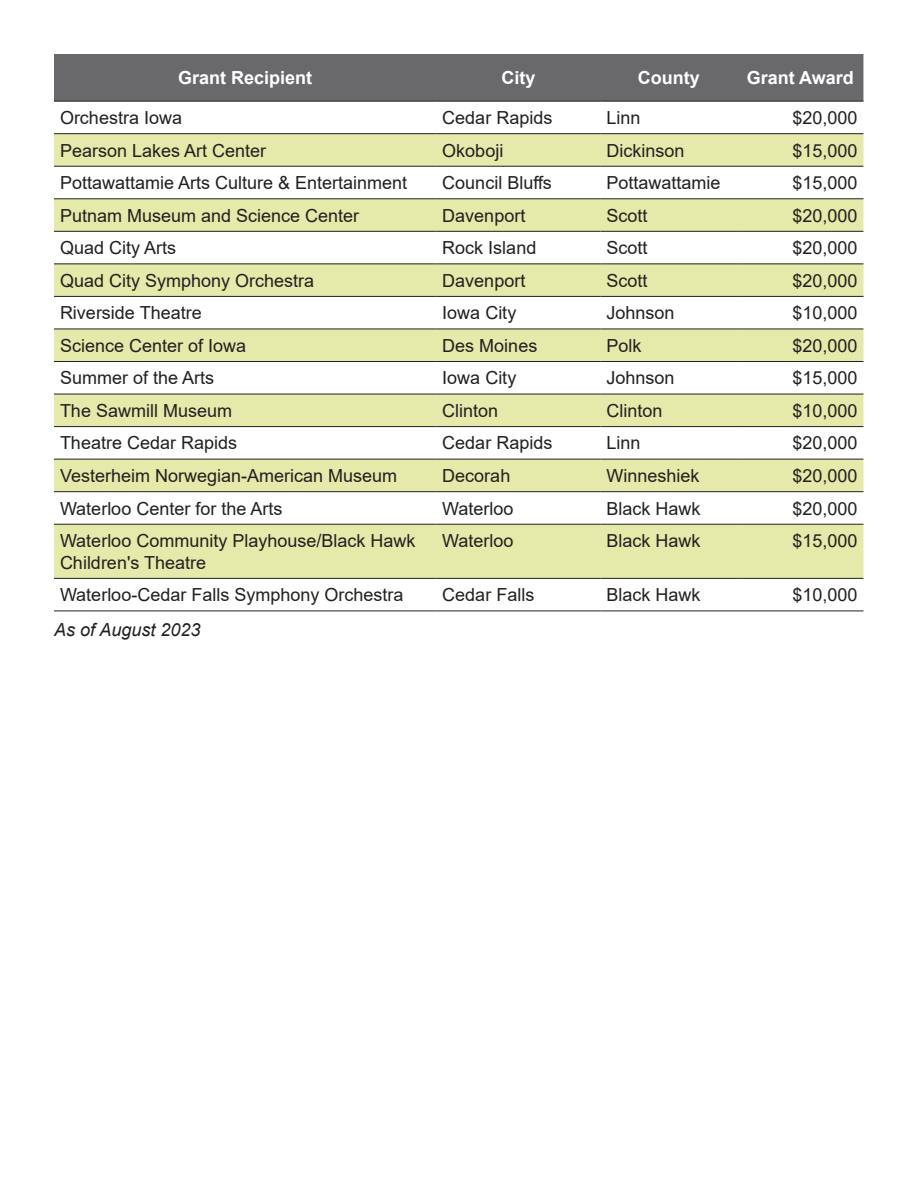
<style>
.page{position:relative;width:918px;height:1188px;background:#fff}
.page>*{position:absolute;margin:0;border:0;box-sizing:border-box;transform-origin:0 0}
.t1{font:18px/21.6px "Arial";color:#231f20}
.t2{font:700 18px "Arial";color:#fff}
.t3{font:italic 18px "Arial";color:#231f20}
</style>
<div class="page">
<div style="left:54px;top:54px;width:809px;height:47px;background:#69696c"></div>
<svg style="left:54px;top:134px;width:809px;height:444px;fill:#e5e9a9"></svg>
<hr style="left:54px;top:101px;width:382px;height:1px;background:#231f20">
<hr style="left:436px;top:101px;width:164px;height:1px;background:#231f20">
<hr style="left:600px;top:101px;width:137px;height:1px;background:#231f20">
<hr style="left:737px;top:101px;width:126px;height:1px;background:#231f20">
<hr style="left:54px;top:133px;width:382px;height:1px;background:#231f20">
<hr style="left:436px;top:133px;width:164px;height:1px;background:#231f20">
<hr style="left:600px;top:133px;width:137px;height:1px;background:#231f20">
<hr style="left:737px;top:133px;width:126px;height:1px;background:#231f20">
<hr style="left:54px;top:166px;width:382px;height:1px;background:#231f20">
<hr style="left:436px;top:166px;width:164px;height:1px;background:#231f20">
<hr style="left:600px;top:166px;width:137px;height:1px;background:#231f20">
<hr style="left:737px;top:166px;width:126px;height:1px;background:#231f20">
<hr style="left:54px;top:198px;width:382px;height:1px;background:#231f20">
<hr style="left:436px;top:198px;width:164px;height:1px;background:#231f20">
<hr style="left:600px;top:198px;width:137px;height:1px;background:#231f20">
<hr style="left:737px;top:198px;width:126px;height:1px;background:#231f20">
<hr style="left:54px;top:231px;width:382px;height:1px;background:#231f20">
<hr style="left:436px;top:231px;width:164px;height:1px;background:#231f20">
<hr style="left:600px;top:231px;width:137px;height:1px;background:#231f20">
<hr style="left:737px;top:231px;width:126px;height:1px;background:#231f20">
<hr style="left:54px;top:263px;width:382px;height:1px;background:#231f20">
<hr style="left:436px;top:263px;width:164px;height:1px;background:#231f20">
<hr style="left:600px;top:263px;width:137px;height:1px;background:#231f20">
<hr style="left:737px;top:263px;width:126px;height:1px;background:#231f20">
<hr style="left:54px;top:296px;width:382px;height:1px;background:#231f20">
<hr style="left:436px;top:296px;width:164px;height:1px;background:#231f20">
<hr style="left:600px;top:296px;width:137px;height:1px;background:#231f20">
<hr style="left:737px;top:296px;width:126px;height:1px;background:#231f20">
<hr style="left:54px;top:329px;width:382px;height:1px;background:#231f20">
<hr style="left:436px;top:329px;width:164px;height:1px;background:#231f20">
<hr style="left:600px;top:329px;width:137px;height:1px;background:#231f20">
<hr style="left:737px;top:329px;width:126px;height:1px;background:#231f20">
<hr style="left:54px;top:361px;width:382px;height:1px;background:#231f20">
<hr style="left:436px;top:361px;width:164px;height:1px;background:#231f20">
<hr style="left:600px;top:361px;width:137px;height:1px;background:#231f20">
<hr style="left:737px;top:361px;width:126px;height:1px;background:#231f20">
<hr style="left:54px;top:394px;width:382px;height:1px;background:#231f20">
<hr style="left:436px;top:394px;width:164px;height:1px;background:#231f20">
<hr style="left:600px;top:394px;width:137px;height:1px;background:#231f20">
<hr style="left:737px;top:394px;width:126px;height:1px;background:#231f20">
<hr style="left:54px;top:426px;width:382px;height:1px;background:#231f20">
<hr style="left:436px;top:426px;width:164px;height:1px;background:#231f20">
<hr style="left:600px;top:426px;width:137px;height:1px;background:#231f20">
<hr style="left:737px;top:426px;width:126px;height:1px;background:#231f20">
<hr style="left:54px;top:459px;width:382px;height:1px;background:#231f20">
<hr style="left:436px;top:459px;width:164px;height:1px;background:#231f20">
<hr style="left:600px;top:459px;width:137px;height:1px;background:#231f20">
<hr style="left:737px;top:459px;width:126px;height:1px;background:#231f20">
<hr style="left:54px;top:491px;width:382px;height:1px;background:#231f20">
<hr style="left:436px;top:491px;width:164px;height:1px;background:#231f20">
<hr style="left:600px;top:491px;width:137px;height:1px;background:#231f20">
<hr style="left:737px;top:491px;width:126px;height:1px;background:#231f20">
<hr style="left:54px;top:524px;width:382px;height:1px;background:#231f20">
<hr style="left:436px;top:524px;width:164px;height:1px;background:#231f20">
<hr style="left:600px;top:524px;width:137px;height:1px;background:#231f20">
<hr style="left:737px;top:524px;width:126px;height:1px;background:#231f20">
<hr style="left:54px;top:578px;width:382px;height:1px;background:#231f20">
<hr style="left:436px;top:578px;width:164px;height:1px;background:#231f20">
<hr style="left:600px;top:578px;width:137px;height:1px;background:#231f20">
<hr style="left:737px;top:578px;width:126px;height:1px;background:#231f20">
<hr style="left:54px;top:611px;width:382px;height:1px;background:#231f20">
<hr style="left:436px;top:611px;width:164px;height:1px;background:#231f20">
<hr style="left:600px;top:611px;width:137px;height:1px;background:#231f20">
<hr style="left:737px;top:611px;width:126px;height:1px;background:#231f20">
<p class="t2" style="left:178px;top:65px;width:136px">Grant Recipient</p>
<p class="t2" style="left:501px;top:65px;width:36px">City</p>
<p class="t2" style="left:638px;top:65px;width:63px">County</p>
<p class="t2" style="left:747px;top:65px;width:109px">Grant Award</p>
<p class="t1" style="left:60px;top:107px;width:124px">Orchestra Iowa</p>
<p class="t1" style="left:442px;top:107px;width:112px">Cedar Rapids</p>
<p class="t1" style="left:606px;top:107px;width:36px">Linn</p>
<p class="t1" style="left:792px;top:107px;width:67px">$20,000</p>
<p class="t1" style="left:60px;top:139px;width:208px">Pearson Lakes Art Center</p>
<p class="t1" style="left:442px;top:139px;width:63px">Okoboji</p>
<p class="t1" style="left:606px;top:139px;width:80px">Dickinson</p>
<p class="t1" style="left:792px;top:139px;width:67px">$15,000</p>
<p class="t1" style="left:60px;top:172px;width:349px">Pottawattamie Arts Culture &amp; Entertainment</p>
<p class="t1" style="left:442px;top:172px;width:111px">Council Bluffs</p>
<p class="t1" style="left:606px;top:172px;width:116px">Pottawattamie</p>
<p class="t1" style="left:792px;top:172px;width:67px">$15,000</p>
<p class="t1" style="left:60px;top:204px;width:301px">Putnam Museum and Science Center</p>
<p class="t1" style="left:442px;top:204px;width:85px">Davenport</p>
<p class="t1" style="left:606px;top:204px;width:43px">Scott</p>
<p class="t1" style="left:792px;top:204px;width:67px">$20,000</p>
<p class="t1" style="left:60px;top:237px;width:118px">Quad City Arts</p>
<p class="t1" style="left:442px;top:237px;width:96px">Rock Island</p>
<p class="t1" style="left:606px;top:237px;width:43px">Scott</p>
<p class="t1" style="left:792px;top:237px;width:67px">$20,000</p>
<p class="t1" style="left:60px;top:269px;width:256px">Quad City Symphony Orchestra</p>
<p class="t1" style="left:442px;top:269px;width:85px">Davenport</p>
<p class="t1" style="left:606px;top:269px;width:43px">Scott</p>
<p class="t1" style="left:792px;top:269px;width:67px">$20,000</p>
<p class="t1" style="left:60px;top:302px;width:143px">Riverside Theatre</p>
<p class="t1" style="left:442px;top:302px;width:76px">Iowa City</p>
<p class="t1" style="left:606px;top:302px;width:70px">Johnson</p>
<p class="t1" style="left:792px;top:302px;width:67px">$10,000</p>
<p class="t1" style="left:60px;top:335px;width:188px">Science Center of Iowa</p>
<p class="t1" style="left:442px;top:335px;width:97px">Des Moines</p>
<p class="t1" style="left:606px;top:335px;width:37px">Polk</p>
<p class="t1" style="left:792px;top:335px;width:67px">$20,000</p>
<p class="t1" style="left:60px;top:367px;width:156px">Summer of the Arts</p>
<p class="t1" style="left:442px;top:367px;width:76px">Iowa City</p>
<p class="t1" style="left:606px;top:367px;width:70px">Johnson</p>
<p class="t1" style="left:792px;top:367px;width:67px">$15,000</p>
<p class="t1" style="left:60px;top:400px;width:174px">The Sawmill Museum</p>
<p class="t1" style="left:442px;top:400px;width:58px">Clinton</p>
<p class="t1" style="left:606px;top:400px;width:58px">Clinton</p>
<p class="t1" style="left:792px;top:400px;width:67px">$10,000</p>
<p class="t1" style="left:60px;top:432px;width:179px">Theatre Cedar Rapids</p>
<p class="t1" style="left:442px;top:432px;width:112px">Cedar Rapids</p>
<p class="t1" style="left:606px;top:432px;width:36px">Linn</p>
<p class="t1" style="left:792px;top:432px;width:67px">$20,000</p>
<p class="t1" style="left:60px;top:465px;width:339px">Vesterheim Norwegian-American Museum</p>
<p class="t1" style="left:442px;top:465px;width:70px">Decorah</p>
<p class="t1" style="left:606px;top:465px;width:95px">Winneshiek</p>
<p class="t1" style="left:792px;top:465px;width:67px">$20,000</p>
<p class="t1" style="left:60px;top:497px;width:224px">Waterloo Center for the Arts</p>
<p class="t1" style="left:442px;top:497px;width:73px">Waterloo</p>
<p class="t1" style="left:606px;top:497px;width:96px">Black Hawk</p>
<p class="t1" style="left:792px;top:497px;width:67px">$20,000</p>
<p class="t1" style="left:60px;top:530px;width:357px">Waterloo Community Playhouse/Black Hawk<br>Children's Theatre</p>
<p class="t1" style="left:442px;top:530px;width:73px">Waterloo</p>
<p class="t1" style="left:606px;top:530px;width:96px">Black Hawk</p>
<p class="t1" style="left:792px;top:530px;width:67px">$15,000</p>
<p class="t1" style="left:60px;top:584px;width:345px">Waterloo-Cedar Falls Symphony Orchestra</p>
<p class="t1" style="left:442px;top:584px;width:94px">Cedar Falls</p>
<p class="t1" style="left:606px;top:584px;width:96px">Black Hawk</p>
<p class="t1" style="left:792px;top:584px;width:67px">$10,000</p>
<p class="t3" style="left:54px;top:618px;width:148px">As of August 2023</p>
</div>
